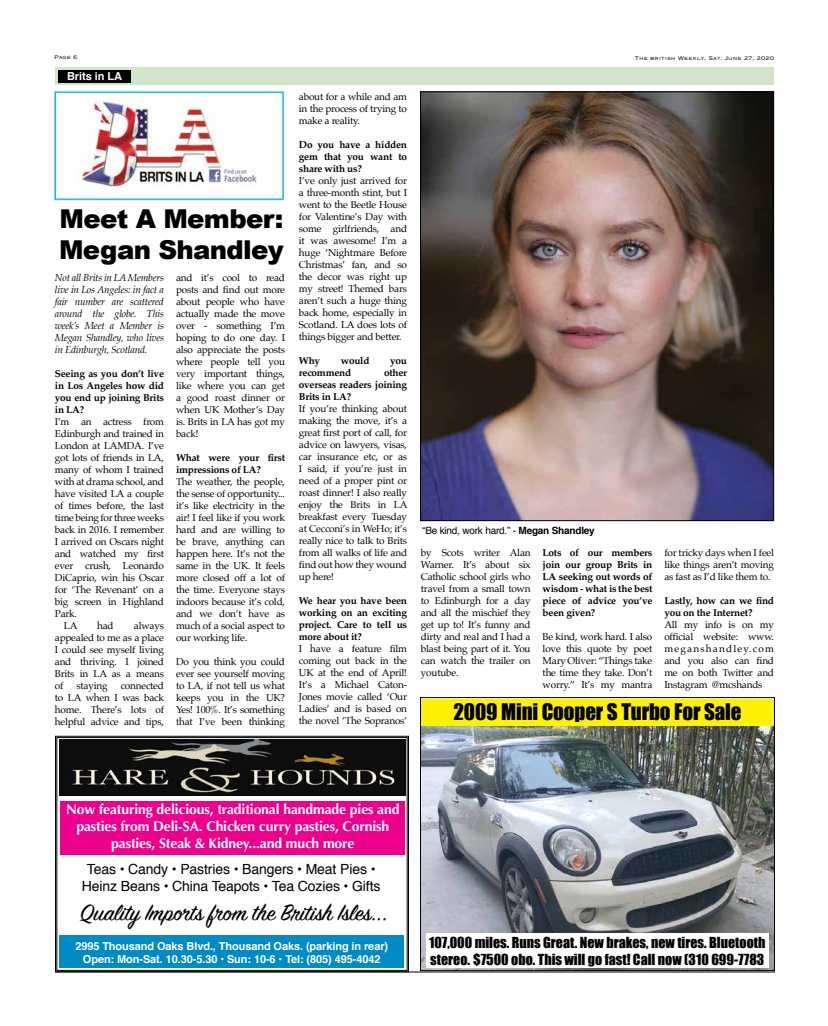
<style>
.page{position:relative;width:828px;height:1026px;background:#fff}
.page>*{position:absolute;margin:0;border:0;box-sizing:border-box;transform-origin:0 0}
.t1{font:900 26px/31.2px "Arial";letter-spacing:-.025em;color:#000}
.t2{font:25px "Sign Painter House Script";letter-spacing:-.01em;color:#000;scale:1.04 1}
.t3{font:21px "Impact";letter-spacing:-.005em;color:#000}
.t4{font:700 14px/16.8px "Optima";letter-spacing:-.01em;color:#fff;text-align:center}
.t5{font:14px/16.8px "Impact";color:#000}
.t6{font:14px/16.8px "Helvetica";letter-spacing:-.01em;color:#000;text-align:center}
.t7{font:700 11px/13.2px "Helvetica";letter-spacing:-.01em;color:#fff;text-align:center}
.t8{font:10px/12px "Palatino";letter-spacing:-.02em;color:#000;text-align:justify}
.t9{font:700 10px/12px "Palatino";letter-spacing:-.02em;color:#000;text-align:justify}
.t10{font:italic 10px/12px "Palatino";letter-spacing:-.02em;color:#000;text-align:justify}
.t11{font:10px "Helvetica";letter-spacing:-.02em;color:#000}
.t12{font:300 7px "Copperplate";color:#000}
.s1{font-weight:700}
</style>
<div class="page">
<hr style="left:55px;top:972px;width:720px;height:1px;background:#000">
<img style="left:54px;top:90px;width:231px;height:111px">
<img style="left:422px;top:725px;width:351px;height:244px">
<div style="left:420px;top:697px;width:355px;height:274px;border:1px solid #000"></div>
<div style="left:421px;top:699px;width:353px;height:26px;background:#fff200"></div>
<div style="left:426px;top:934px;width:343px;height:34px;background:#fff"></div>
<svg style="left:55px;top:735px;width:355px;height:238px"></svg>
<div style="left:57px;top:737px;width:350px;height:234px;border:1px solid #000"></div>
<div style="left:59px;top:936px;width:345px;height:32px;background:#008bc7"></div>
<div style="left:60px;top:801px;width:345px;height:54px;background:#ec008c"></div>
<img style="left:59px;top:740px;width:346px;height:56px">
<div style="left:55px;top:67px;width:719px;height:18px;background:#d0e4c8"></div>
<div style="left:58px;top:70px;width:73px;height:12px;background:#000"></div>
<img style="left:422px;top:94px;width:350px;height:425px">
<div style="left:420px;top:92px;width:354px;height:429px;border:1px solid #000"></div>
<p class="t12" style="left:54px;top:53px;width:25px">Page 6</p>
<p class="t12" style="left:635px;top:53px;width:141px">The british Weekly, Sat. June 27, 2020</p>
<p class="t7" style="left:67px;top:70px;width:57px">Brits in LA</p>
<h1 class="t1" style="left:59px;top:202px;width:226px">Meet A Member:<br>Megan Shandley</h1>
<p class="t10" style="left:55px;top:272px;width:111px">Not all Brits in LA Members live in Los Angeles: in fact a fair number are scattered around the globe. This week’s Meet a Member is Megan Shandley, who lives in Edinburgh, Scotland.</p>
<p class="t9" style="left:55px;top:367px;width:111px">Seeing as you don’t live in Los Angeles how did you end up joining Brits in LA?</p>
<p class="t8" style="left:55px;top:415px;width:111px">I’m an actress from</p>
<p class="t8" style="left:55px;top:427px;width:111px">Edinburgh and trained in</p>
<p class="t8" style="left:55px;top:439px;width:111px">London at LAMDA. I’ve</p>
<p class="t8" style="left:55px;top:451px;width:111px">got lots of friends in LA,</p>
<p class="t8" style="left:55px;top:463px;width:111px">many of whom I trained</p>
<p class="t8" style="left:55px;top:475px;width:111px">with at drama school, and</p>
<p class="t8" style="left:55px;top:487px;width:111px">have visited LA a couple</p>
<p class="t8" style="left:55px;top:499px;width:111px">of times before, the last</p>
<p class="t8" style="left:55px;top:511px;width:111px">time being for three weeks</p>
<p class="t8" style="left:55px;top:523px;width:111px">back in 2016. I remember</p>
<p class="t8" style="left:55px;top:535px;width:111px">I arrived on Oscars night</p>
<p class="t8" style="left:55px;top:547px;width:111px">and watched my first</p>
<p class="t8" style="left:55px;top:559px;width:111px">ever crush, Leonardo</p>
<p class="t8" style="left:55px;top:571px;width:111px">DiCaprio, win his Oscar</p>
<p class="t8" style="left:55px;top:583px;width:111px">for ‘The Revenant’ on a</p>
<p class="t8" style="left:55px;top:595px;width:111px">big screen in Highland</p>
<p class="t8" style="left:55px;top:607px;width:24px">Park.</p>
<p class="t8" style="left:64px;top:619px;width:15px">LA</p>
<p class="t8" style="left:97px;top:619px;width:18px">had</p>
<p class="t8" style="left:55px;top:619px;width:111px;text-indent:79px">always appealed to me as a place I could see myself living and thriving. I joined Brits in LA as a means of</p>
<p class="t8" style="left:55px;top:679px;width:111px;text-indent:66px">connected to LA when I was back home. There’s lots of helpful advice and tips,</p>
<p class="t8" style="left:77px;top:679px;width:33px">staying</p>
<p class="t8" style="left:176px;top:271px;width:111px">and it’s cool to read posts and find out more about people who have actually made the move over - something I’m hoping to do one day. I also appreciate the posts where people tell you very important things, like where you can get a good roast dinner or when UK Mother’s Day is. Brits in LA has got my back!</p>
<p class="t9" style="left:176px;top:451px;width:111px">What were your first impressions of LA?</p>
<p class="t8" style="left:176px;top:475px;width:111px">The weather, the people, the sense of opportunity... it’s like electricity in the air! I feel like if you work hard and are willing to be brave, anything can happen here. It’s not the same in the UK. It feels more closed off a lot of the time. Everyone stays indoors because it’s cold, and we don’t have as much of a social aspect to our working life.</p>
<p class="t8" style="left:176px;top:655px;width:111px">Do you think you could ever see yourself moving to LA, if not tell us what keeps you in the UK?<br>Yes! 100%. It’s something that I’ve been thinking</p>
<p class="t8" style="left:299px;top:90px;width:110px">about for a while and am in the process of trying to make a reality.</p>
<p class="t9" style="left:299px;top:138px;width:110px">Do you have a hidden gem that you want to share with us?</p>
<p class="t8" style="left:299px;top:174px;width:110px">I’ve only just arrived for a three-month stint, but I went to the Beetle House for Valentine’s Day with some girlfriends, and it was awesome! I’m a huge ‘Nightmare Before Christmas’ fan, and so the decor was right up my street! Themed bars aren’t such a huge thing back home, especially in Scotland. LA does lots of things bigger and better.</p>
<p class="t9" style="left:299px;top:354px;width:23px">Why</p>
<p class="t9" style="left:341px;top:354px;width:30px">would</p>
<p class="t9" style="left:390px;top:354px;width:18px">you</p>
<p class="t9" style="left:299px;top:366px;width:54px">recommend</p>
<p class="t9" style="left:299px;top:366px;width:110px;text-indent:85px">other overseas readers joining Brits in LA?</p>
<p class="t8" style="left:299px;top:402px;width:110px">If you’re thinking about making the move, it’s a great first port of call, for advice on lawyers, visas, car insurance etc, or as I said, if you’re just in need of a proper pint or roast dinner! I also really enjoy the Brits in LA breakfast every Tuesday at Cecconi’s in WeHo; it’s really nice to talk to Brits from all walks of life and find out how they wound up here!</p>
<p class="t9" style="left:299px;top:594px;width:110px">We hear you have been working on an exciting project. Care to tell us more about it?</p>
<p class="t8" style="left:299px;top:642px;width:110px">I have a feature film coming out back in the UK at the end of April!<br>It’s a Michael Caton-Jones movie called ‘Our Ladies’ and is based on the novel ’The Sopranos’</p>
<p class="t11" style="left:422px;top:523px;width:174px">“Be kind, work hard.” - <span class="s1">Megan Shandley</span></p>
<p class="t8" style="left:421px;top:547px;width:111px">by Scots writer Alan Warner. It’s about six Catholic school girls who travel from a small town to Edinburgh for a day and all the mischief they get up to! It’s funny and dirty and real and I had a blast being part of it. You can watch the trailer on youtube.</p>
<p class="t9" style="left:543px;top:546px;width:111px">Lots of our members join our group Brits in LA seeking out words of wisdom - what is the best piece of advice you’ve been given?</p>
<p class="t8" style="left:543px;top:631px;width:111px">Be kind, work hard. I also love this quote by poet Mary Oliver: “Things take the time they take. Don’t worry.” It’s my mantra</p>
<p class="t8" style="left:664px;top:547px;width:111px">for tricky days when I feel like things aren’t moving as fast as I’d like them to.</p>
<p class="t9" style="left:664px;top:594px;width:111px">Lastly, how can we find you on the Internet?</p>
<p class="t8" style="left:664px;top:619px;width:111px">All my info is on my official website: www. meganshandley.com and you also can find me on both Twitter and Instagram @mcshands</p>
<h3 class="t3" style="left:453px;top:696px;width:290px">2009 Mini Cooper S Turbo For Sale</h3>
<h3 class="t4" style="left:66px;top:801px;width:335px">Now featuring delicious, traditional handmade pies and pasties from Deli-SA. Chicken curry pasties, Cornish pasties, Steak &amp; Kidney...and much more</h3>
<h3 class="t6" style="left:82px;top:861px;width:300px">Teas • Candy • Pastries • Bangers • Meat Pies •<br>Heinz Beans • China Teapots • Tea Cozies • Gifts</h3>
<h2 class="t2" style="left:80px;top:897px;width:297px">Quality Imports from the British Isles...</h2>
<p class="t7" style="left:75px;top:940px;width:314px">2995 Thousand Oaks Blvd., Thousand Oaks. (parking in rear)<br>Open: Mon-Sat. 10.30-5.30 • Sun: 10-6 • Tel: (805) 495-4042</p>
<h3 class="t5" style="left:429px;top:934px;width:338px">107,000 miles. Runs Great. New brakes, new tires. Bluetooth stereo. $7500 obo. This will go fast! Call now (310 699-7783</h3>
</div>
